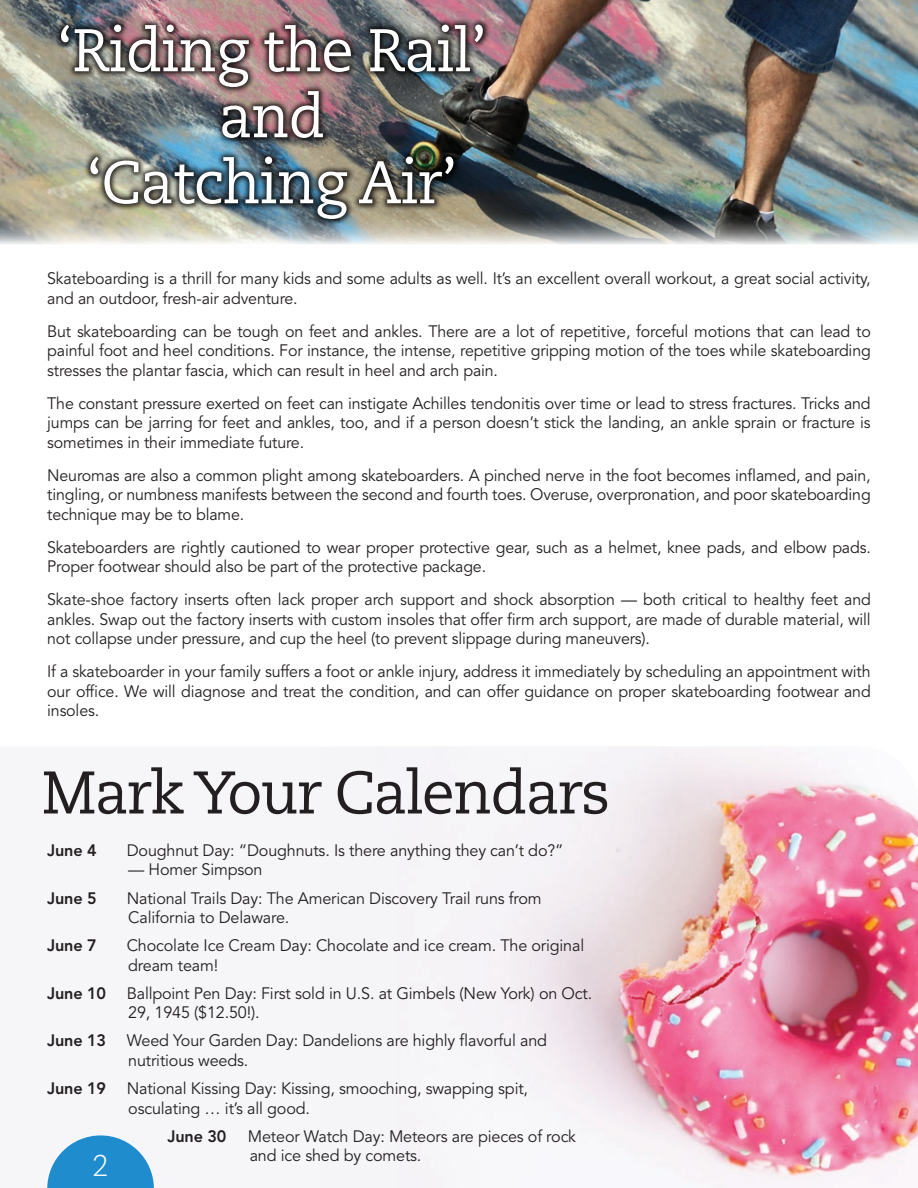
<style>
.page{position:relative;width:918px;height:1188px;background:#fff}
.page>*{position:absolute;margin:0;border:0;box-sizing:border-box;transform-origin:0 0}
.t1{font:60px/66px "Caecilia LT Std";letter-spacing:-.02em;color:#fff;text-align:center}
.t2{font:60px "Caecilia LT Std";letter-spacing:-.03em;color:#231f20}
.t3{font:300 30px "Caecilia LT Std";color:#fff}
.t4{font:16.5px/19.5px "Avenir LT Std";letter-spacing:-.01em;color:#231f20}
.t5{font:800 16.5px "Avenir LT Std";letter-spacing:-.01em;color:#231f20}
.s1{font-weight:800}
</style>
<div class="page">
<img style="left:368px;top:747px;width:550px;height:441px">
<img style="left:0;top:0;width:918px;height:211px">
<svg style="left:47px;top:1135px;width:107px;height:53px"></svg>
<img style="left:0;top:211px;width:918px;height:33px">
<div style="left:53px;top:17px;width:438px;height:209px;background:#231f20;opacity:.9"></div>
<h1 class="t1" style="left:57px;top:19px;width:431px">‘Riding the Rail’ and<br>‘Catching Air’</h1>
<p class="t4" style="left:47px;top:269px;width:825px">Skateboarding is a thrill for many kids and some adults as well. It’s an excellent overall workout, a great social activity, and an outdoor, fresh-air adventure.</p>
<p class="t4" style="left:47px;top:322px;width:825px;text-align:justify">But skateboarding can be tough on feet and ankles. There are a lot of repetitive, forceful motions that can lead to painful foot and heel conditions. For instance, the intense, repetitive gripping motion of the toes while skateboarding stresses the plantar fascia, which can result in heel and arch pain.</p>
<p class="t4" style="left:47px;top:394px;width:825px;text-align:justify">The constant pressure exerted on feet can instigate Achilles tendonitis over time or lead to stress fractures. Tricks and jumps can be jarring for feet and ankles, too, and if a person doesn’t stick the landing, an ankle sprain or fracture is sometimes in their immediate future.</p>
<p class="t4" style="left:47px;top:466px;width:825px;text-align:justify">Neuromas are also a common plight among skateboarders. A pinched nerve in the foot becomes inflamed, and pain, tingling, or numbness manifests between the second and fourth toes. Overuse, overpronation, and poor skateboarding technique may be to blame.</p>
<p class="t4" style="left:47px;top:538px;width:825px">Skateboarders are rightly cautioned to wear proper protective gear, such as a helmet, knee pads, and elbow pads.<br>Proper footwear should also be part of the protective package.</p>
<p class="t4" style="left:47px;top:590px;width:825px;text-align:justify">Skate-shoe factory inserts often lack proper arch support and shock absorption — both critical to healthy feet and ankles. Swap out the factory inserts with custom insoles that offer firm arch support, are made of durable material, will not collapse under pressure, and cup the heel (to prevent slippage during maneuvers).</p>
<p class="t4" style="left:47px;top:662px;width:825px;text-align:justify">If a skateboarder in your family suffers a foot or ankle injury, address it immediately by scheduling an appointment with our office. We will diagnose and treat the condition, and can offer guidance on proper skateboarding footwear and insoles.</p>
<h1 class="t2" style="left:42px;top:758px;width:570px">Mark Your Calendars</h1>
<p class="t5" style="left:47px;top:840px;width:51px">June 4</p>
<p class="t4" style="left:127px;top:841px;width:438px">Doughnut Day: “Doughnuts. Is there anything they can’t do?”</p>
<p class="t4" style="left:128px;top:860px;width:136px">— Homer Simpson</p>
<p class="t5" style="left:47px;top:888px;width:51px">June 5</p>
<p class="t4" style="left:127px;top:889px;width:416px">National Trails Day: The American Discovery Trail runs from<br>California to Delaware.</p>
<p class="t5" style="left:47px;top:936px;width:51px">June 7</p>
<p class="t4" style="left:127px;top:936px;width:459px">Chocolate Ice Cream Day: Chocolate and ice cream. The original dream team!</p>
<p class="t4" style="left:128px;top:984px;width:465px;text-indent:-81px"><span class="s1">June 10</span> Ballpoint Pen Day: First sold in U.S. at Gimbels (New York) on Oct.<br>29, 1945 ($12.50!).</p>
<p class="t4" style="left:128px;top:1032px;width:420px;text-indent:-81px"><span class="s1">June 13</span> Weed Your Garden Day: Dandelions are highly flavorful and nutritious weeds.</p>
<p class="t4" style="left:128px;top:1079px;width:401px;text-indent:-81px"><span class="s1">June 19</span> National Kissing Day: Kissing, smooching, swapping spit, osculating … it’s all good.</p>
<p class="t5" style="left:168px;top:1126px;width:60px">June 30</p>
<p class="t4" style="left:248px;top:1127px;width:330px">Meteor Watch Day: Meteors are pieces of rock and ice shed by comets.</p>
<h2 class="t3" style="left:92px;top:1149px;width:18px">2</h2>
</div>
